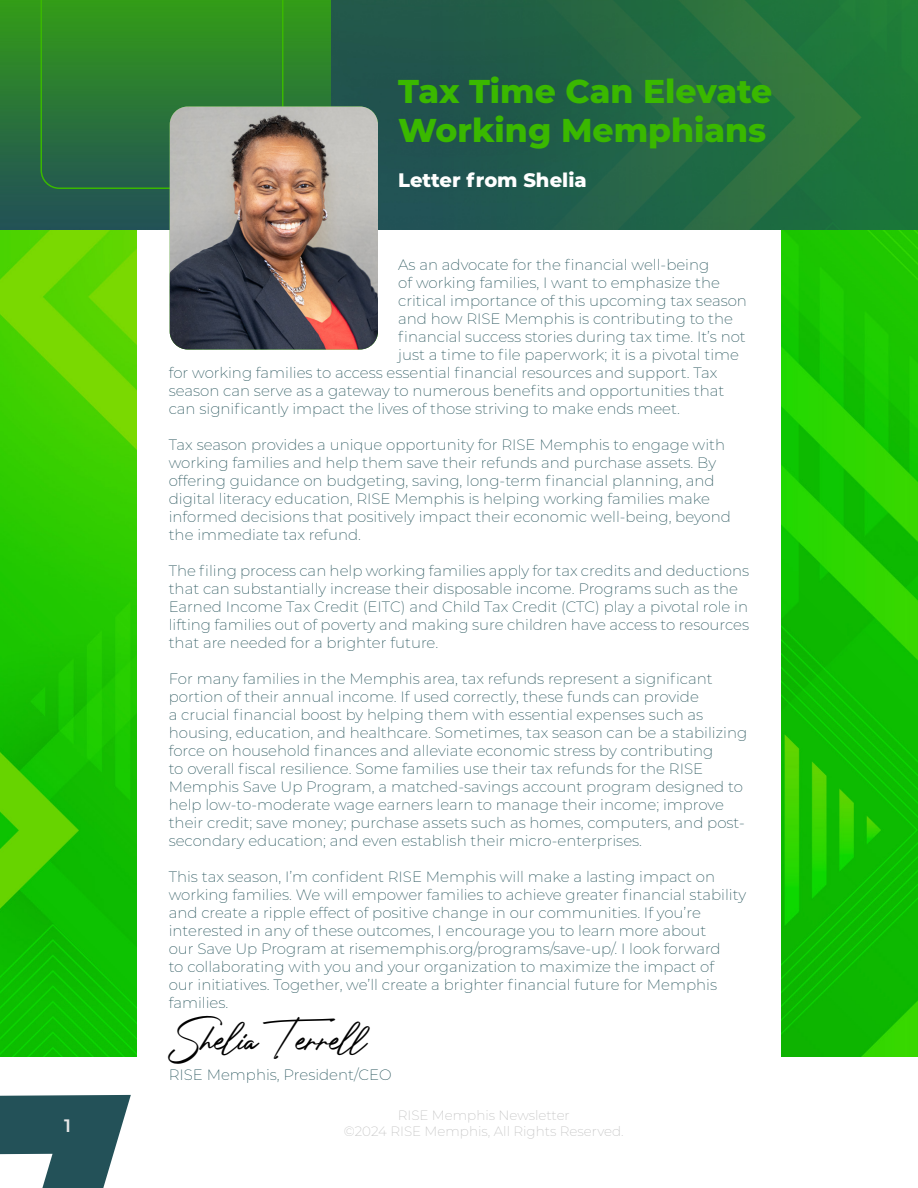
<style>
.page{position:relative;width:918px;height:1188px;background:#fff}
.page>*{position:absolute;margin:0;border:0;box-sizing:border-box;transform-origin:0 0}
.t1{font:45px "Photograph Signature";color:#000}
.t2{font:800 33px/39.6px "Montserrat";color:#3ab800}
.t3{font:800 19.5px "Montserrat";color:#fff}
.t4{font:600 18px "Montserrat Alternates";color:#e8e8e8}
.t5{font:200 15px/18px "Montserrat";color:#235158}
.t6{font:200 13.5px/16.2px "Montserrat";color:#bfbfbf;text-align:center}
</style>
<div class="page">
<svg style="left:0;top:1095px;width:131px;height:93px"></svg>
<img style="left:0;top:229px;width:136px;height:828px">
<img style="left:782px;top:230px;width:136px;height:827px">
<img style="left:331px;top:0;width:587px;height:230px">
<img style="left:0;top:0;width:331px;height:227px">
<svg style="left:40px;top:0;width:244px;height:189px;background:#2c802e"></svg>
<img style="left:170px;top:106px;width:208px;height:244px">
<p class="t4" style="left:64px;top:1113px;width:8px">1</p>
<h2 class="t2" style="left:398px;top:69px;width:376px">Tax Time Can Elevate<br>Working Memphians</h2>
<h3 class="t3" style="left:398px;top:166px;width:190px">Letter from Shelia</h3>
<p class="t5" style="left:398px;top:255px;width:313px">As an advocate for the financial well-being</p>
<p class="t5" style="left:398px;top:273px;width:323px">of working families, I want to emphasize the</p>
<p class="t5" style="left:398px;top:291px;width:350px">critical importance of this upcoming tax season</p>
<p class="t5" style="left:398px;top:309px;width:336px">and how RISE Memphis is contributing to the</p>
<p class="t5" style="left:398px;top:327px;width:349px">financial success stories during tax time. It’s not</p>
<p class="t5" style="left:398px;top:345px;width:342px">just a time to file paperwork; it is a pivotal time</p>
<p class="t5" style="left:169px;top:363px;width:550px">for working families to access essential financial resources and support. Tax</p>
<p class="t5" style="left:169px;top:381px;width:557px">season can serve as a gateway to numerous benefits and opportunities that</p>
<p class="t5" style="left:169px;top:399px;width:513px">can significantly impact the lives of those striving to make ends meet.</p>
<p class="t5" style="left:169px;top:435px;width:564px">Tax season provides a unique opportunity for RISE Memphis to engage with working families and help them save their refunds and purchase assets. By offering guidance on budgeting, saving, long-term financial planning, and digital literacy education, RISE Memphis is helping working families make informed decisions that positively impact their economic well-being, beyond the immediate tax refund.</p>
<p class="t5" style="left:169px;top:561px;width:582px">The filing process can help working families apply for tax credits and deductions that can substantially increase their disposable income. Programs such as the Earned Income Tax Credit (EITC) and Child Tax Credit (CTC) play a pivotal role in lifting families out of poverty and making sure children have access to resources that are needed for a brighter future.</p>
<p class="t5" style="left:169px;top:669px;width:580px">For many families in the Memphis area, tax refunds represent a significant portion of their annual income. If used correctly, these funds can provide<br>a crucial financial boost by helping them with essential expenses such as housing, education, and healthcare. Sometimes, tax season can be a stabilizing force on household finances and alleviate economic stress by contributing<br>to overall fiscal resilience. Some families use their tax refunds for the RISE Memphis Save Up Program, a matched-savings account program designed to help low-to-moderate wage earners learn to manage their income; improve their credit; save money; purchase assets such as homes, computers, and post&shy;secondary education; and even establish their micro-enterprises.</p>
<p class="t5" style="left:169px;top:867px;width:579px">This tax season, I’m confident RISE Memphis will make a lasting impact on working families. We will empower families to achieve greater financial stability and create a ripple effect of positive change in our communities. If you’re interested in any of these outcomes, I encourage you to learn more about<br>our Save Up Program at risememphis.org/programs/save-up/. I look forward<br>to collaborating with you and your organization to maximize the impact of<br>our initiatives. Together, we’ll create a brighter financial future for Memphis families.</p>
<h1 class="t1" style="left:169px;top:999px;width:207px">Shelia Terrell</h1>
<p class="t5" style="left:169px;top:1065px;width:224px">RISE Memphis, President/CEO</p>
<p class="t6" style="left:344px;top:1107px;width:281px">RISE Memphis Newsletter<br>©2024 RISE Memphis, All Rights Reserved.</p>
</div>
